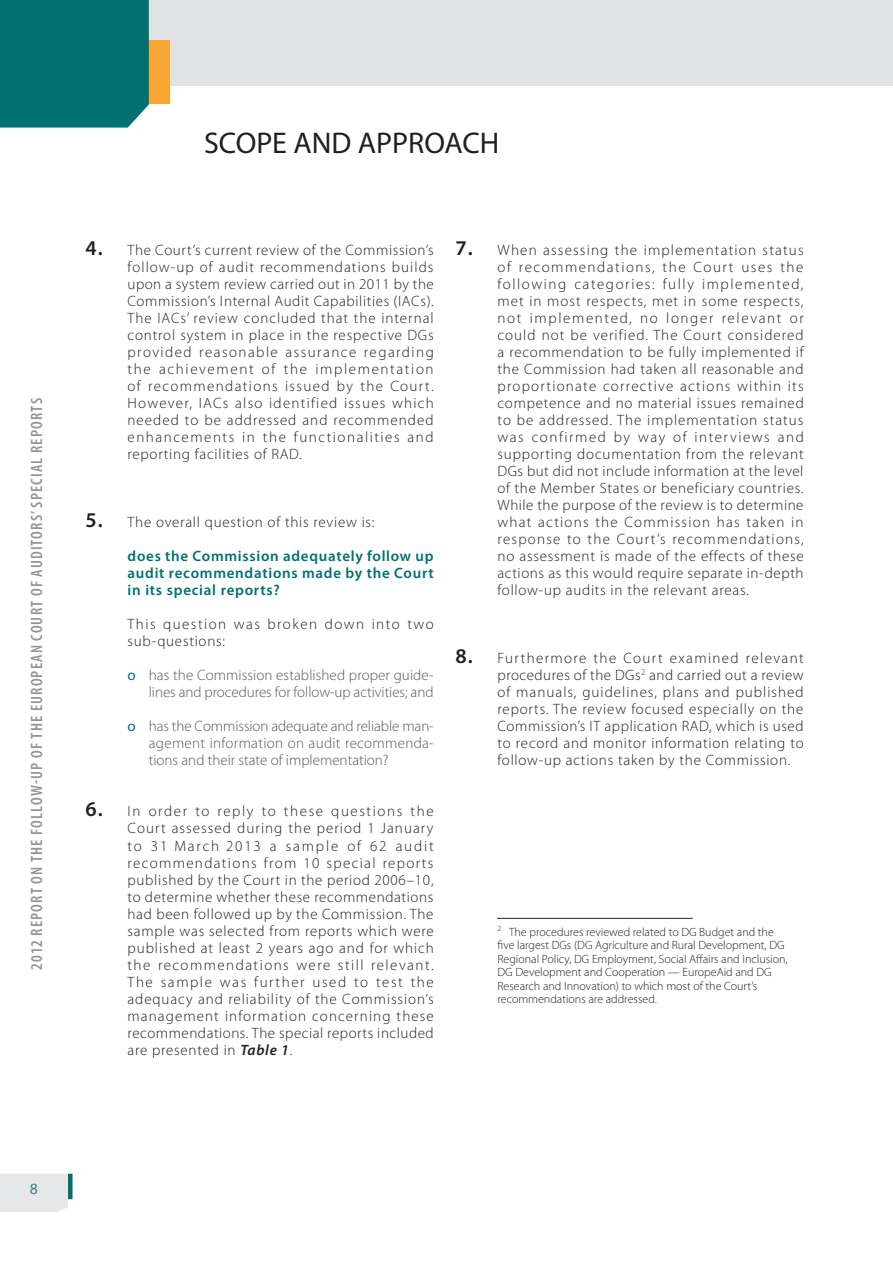
<style>
.page{position:relative;width:893px;height:1263px;background:#fff}
.page>*{position:absolute;margin:0;border:0;box-sizing:border-box;transform-origin:0 0}
.E_01_-_CHAP_TITRE_CH{font:30px "Myriad Pro";color:#231f20}
.t1{font:600 condensed 16.5px "Myriad Pro";letter-spacing:.07em;color:#939598}
.t2{font:15.75px "Myriad Pro";color:#358286}
.E_05_-_CHAP__1__TEXT{font:300 15px/17px "Myriad Pro";letter-spacing:.05em;color:#231f20;text-align:justify}
.t3{font:300 15px/17px "Myriad Pro";color:#57585a;text-align:right}
.E_05_-_CHAP__1__TEXT-2{font:600 15px/17px "Myriad Pro";letter-spacing:.05em;color:#017072;text-align:justify}
.E_06_-_CHAP__TEXTE_C{font:300 15px/17px "Myriad Pro";letter-spacing:.095em;color:#231f20}
.E_11_-_CHAP__FOOTNOT{font:300 12px/13.5px "Myriad Pro";color:#231f20}
.s1{font-weight:600;font-size:21px}
.s2{font-weight:400;color:#017072}
.s3{font-weight:600;font-style:italic}
</style>
<div class="page">
<div style="left:0;top:1173px;width:70px;height:39px;background:#e6e7e9"></div>
<div style="left:68px;top:1174px;width:5px;height:25px;background:#017072"></div>
<div style="left:0;top:0;width:893px;height:85px;background:#e1e2e4"></div>
<div style="left:149px;top:40px;width:21px;height:64px;background:#faa633"></div>
<div style="left:0;top:0;width:149px;height:128px;background:#017072"></div>
<hr style="left:497px;top:918px;width:196px;height:1px;background:#231f20">
<p class="t1" style="left:28px;top:969px;width:573px;rotate:-90deg">2012 REPORT ON THE FOLLOW-UP OF THE EUROPEAN COURT OF AUDITORS’ SPECIAL REPORTS</p>
<p class="E_01_-_CHAP_TITRE_CH" style="left:204px;top:125px;width:297px">SCOPE AND APPROACH</p>
<p class="E_05_-_CHAP__1__TEXT" style="left:128px;top:242px;width:308px;text-indent:-42px"><span class="s1">4.</span> The Court’s current review of the Commission’s follow‑up of audit recommendations builds upon a system review carried out in 2011 by the Commission’s Internal Audit Capabilities (IACs).<br>The IACs’ review concluded that the internal control system in place in the respective DGs provided reasonable assurance regarding the achievement of the implementation of recommendations issued by the Court.<br>However, IACs also identified issues which needed to be addressed and recommended enhancements in the functionalities and reporting facilities of RAD.</p>
<p class="E_05_-_CHAP__1__TEXT" style="left:86px;top:514px;width:290px"><span class="s1">5.</span> The overall question of this review is:</p>
<p class="E_05_-_CHAP__1__TEXT-2" style="left:128px;top:547px;width:308px">does the Commission adequately follow up audit recommendations made by the Court in its special reports?</p>
<p class="E_06_-_CHAP__TEXTE_C" style="left:128px;top:616px;width:308px">This question was broken down into two sub‑questions:</p>
<p class="t3" style="left:128px;top:667px;width:308px"><span class="s2">ο</span> has the Commission established proper guide&shy;lines and procedures for follow‑up activities; and</p>
<p class="t3" style="left:149px;top:718px;width:286px;text-align:justify;text-indent:-21px"><span class="s2">ο</span> has the Commission adequate and reliable man&shy;agement information on audit recommenda&shy;tions and their state of implementation?</p>
<p class="E_05_-_CHAP__1__TEXT" style="left:128px;top:803px;width:308px;text-indent:-42px"><span class="s1">6.</span> In order to reply to these questions the Court assessed during the period 1 January to 31 March 2013 a sample of 62 audit recommendations from 10 special reports published by the Court in the period 2006–10, to determine whether these recommendations had been followed up by the Commission. The sample was selected from reports which were published at least 2 years ago and for which the recommendations were still relevant.<br>The sample was further used to test the adequacy and reliability of the Commission’s management information concerning these recommendations. The special reports included are presented in <span class="s3">Table 1</span>.</p>
<p class="E_05_-_CHAP__1__TEXT" style="left:497px;top:242px;width:308px;text-indent:-42px"><span class="s1">7.</span> When assessing the implementation status of recommendations, the Court uses the following categories: fully implemented, met in most respects, met in some respects, not implemented, no longer relevant or could not be verified. The Court considered a recommendation to be fully implemented if the Commission had taken all reasonable and proportionate corrective actions within its competence and no material issues remained to be addressed. The implementation status was confirmed by way of interviews and supporting documentation from the relevant DGs but did not include information at the level of the Member States or beneficiary countries.<br>While the purpose of the review is to determine what actions the Commission has taken in response to the Court’s recommendations, no assessment is made of the effects of these actions as this would require separate in‑depth follow‑up audits in the relevant areas.</p>
<p class="E_05_-_CHAP__1__TEXT" style="left:497px;top:650px;width:308px;text-indent:-42px"><span class="s1">8.</span> Furthermore the Court examined relevant procedures of the DGs<sup>2</sup> and carried out a review of manuals, guidelines, plans and published reports. The review focused especially on the Commission’s IT application RAD, which is used to record and monitor information relating to follow‑up actions taken by the Commission.</p>
<p class="E_11_-_CHAP__FOOTNOT" style="left:497px;top:925px;width:292px"><sup>2</sup> The procedures reviewed related to DG Budget and the five largest DGs (DG Agriculture and Rural Development, DG Regional Policy, DG Employment, Social Affairs and Inclusion, DG Development and Cooperation — EuropeAid and DG Research and Innovation) to which most of the Court’s recommendations are addressed.</p>
<p class="t2" style="left:30px;top:1179px;width:10px">8</p>
</div>
